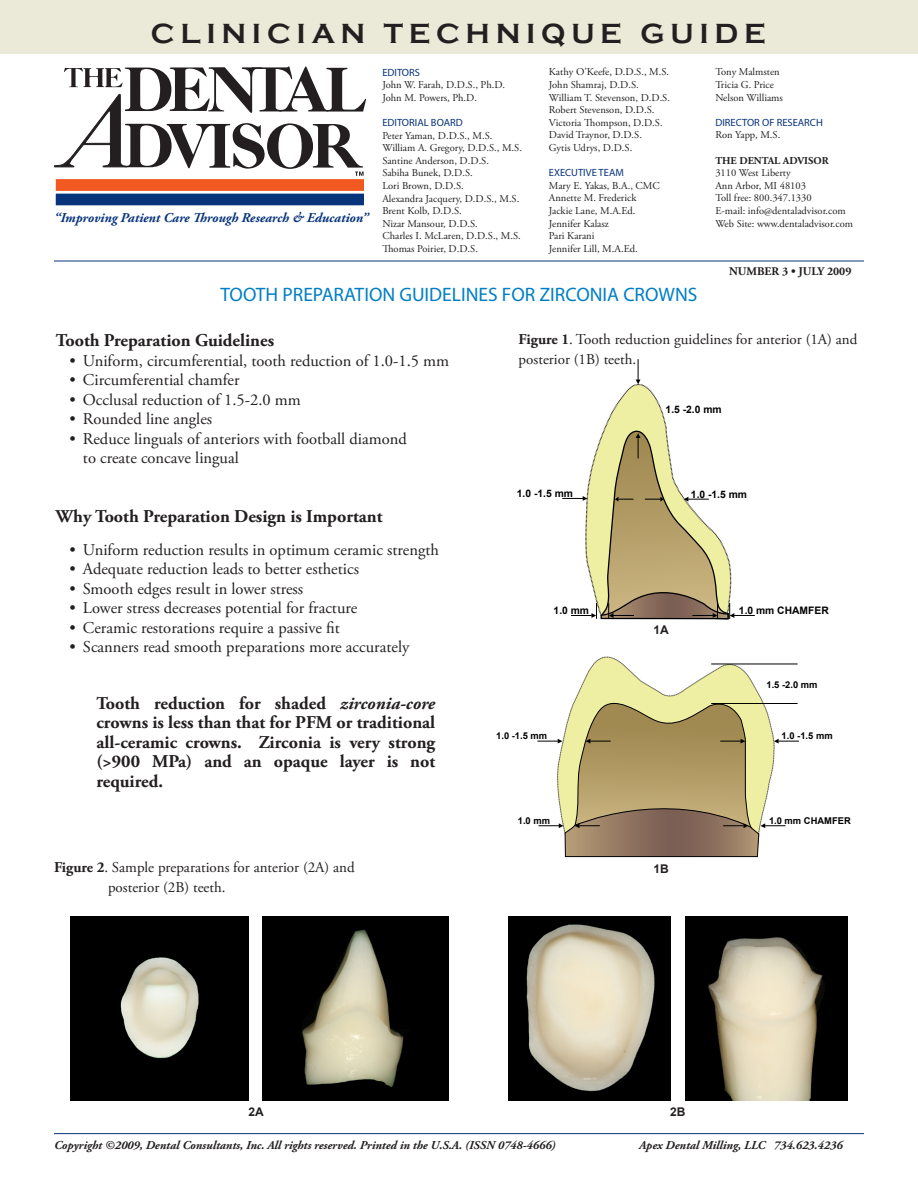
<style>
.page{position:relative;width:918px;height:1188px;background:#fff}
.page>*{position:absolute;margin:0;border:0;box-sizing:border-box;transform-origin:0 0}
.t1{font:700 28.5px "Copperplate Gothic";letter-spacing:.2em;color:#231f20}
.Main_Titles{font:19.5px "Myriad Pro";color:#007ec5}
.Body_Text{font:700 18px/19.5px "Adobe Garamond Pro";color:#231f20;text-align:justify}
.Bulleted_List{font:700 18px "Adobe Garamond Pro";color:#231f20}
.Body_Text-2{font:16.5px "Adobe Garamond Pro";color:#231f20}
.Bulleted_List-2{font:16.5px/19.5px "Adobe Garamond Pro";color:#231f20}
.Bulleted_List-3{font:15px/19.5px "Adobe Garamond Pro";color:#231f20}
.t2{font:italic 700 13.5px "Adobe Garamond Pro";color:#08347b}
.t3{font:italic 700 12px "Adobe Garamond Pro";color:#231f20}
.Body_Text-3{font:700 12px "Arial";color:#231f20}
.Table_Data_Bottom{font:700 11.7px "Adobe Garamond Pro";color:#231f20}
.t4{font:10.5px/12.6px "Adobe Garamond Pro";color:#231f20}
.t5{font:10.5px "Myriad Pro";color:#08347b}
.t6{font:700 10.5px "Adobe Garamond Pro";color:#231f20}
.t7{font:700 10.35px "Arial";color:#000}
.t8{font:700 9.3px "Arial";color:#000}
.s1{font-style:italic}
.s2{font-weight:700}
</style>
<div class="page">
<div style="left:56px;top:194px;width:307px;height:11px;background:#08347b"></div>
<div style="left:56px;top:179px;width:308px;height:12px;background:#f15921;border:1px solid #f15921"></div>
<svg style="left:54px;top:66px;width:312px;height:110px"></svg>
<div style="left:0;top:0;width:918px;height:53px;background:#ebe9d8"></div>
<hr style="left:54px;top:261px;width:810px;height:1px;background:#08347b">
<hr style="left:54px;top:1133px;width:810px;height:1px;background:#08347b">
<svg style="left:562px;top:359px;width:193px;height:261px"></svg>
<svg style="left:578px;top:656px;width:197px;height:37px"></svg>
<svg style="left:537px;top:693px;width:262px;height:164px"></svg>
<hr style="left:711px;top:664px;width:87px;height:1px;background:#000">
<hr style="left:711px;top:703px;width:87px;height:1px;background:#000">
<img style="left:508px;top:916px;width:162px;height:184px">
<img style="left:686px;top:916px;width:162px;height:184px">
<img style="left:263px;top:916px;width:186px;height:184px">
<img style="left:70px;top:916px;width:179px;height:184px">
<p class="t1" style="left:151px;top:18px;width:616px">CLINICIAN TECHNIQUE GUIDE</p>
<p class="t2" style="left:54px;top:210px;width:316px">“Improving Patient Care Through Research &amp; Education”</p>
<p class="t5" style="left:382px;top:66px;width:39px">EDITORS</p>
<p class="t4" style="left:382px;top:79px;width:124px">John W. Farah, D.D.S., Ph.D.</p>
<p class="t4" style="left:382px;top:92px;width:96px">John M. Powers, Ph.D.</p>
<p class="t5" style="left:382px;top:116px;width:82px">EDITORIAL BOARD</p>
<p class="t4" style="left:382px;top:129px;width:141px">Peter Yaman, D.D.S., M.S.<br>William A. Gregory, D.D.S., M.S.<br>Santine Anderson, D.D.S.<br>Sabiha Bunek, D.D.S.<br>Lori Brown, D.D.S.<br>Alexandra Jacquery, D.D.S., M.S.<br>Brent Kolb, D.D.S.<br>Nizar Mansour, D.D.S.<br>Charles I. McLaren, D.D.S., M.S.<br>Thomas Poirier, D.D.S.</p>
<p class="t4" style="left:549px;top:66px;width:122px">Kathy O’Keefe, D.D.S., M.S.<br>John Shamraj, D.D.S.</p>
<p class="t4" style="left:549px;top:91px;width:123px">William T. Stevenson, D.D.S.</p>
<p class="t4" style="left:549px;top:104px;width:107px">Robert Stevenson, D.D.S.</p>
<p class="t4" style="left:549px;top:117px;width:115px">Victoria Thompson, D.D.S.</p>
<p class="t4" style="left:549px;top:129px;width:95px">David Traynor, D.D.S.</p>
<p class="t4" style="left:549px;top:142px;width:85px">Gytis Udrys, D.D.S.</p>
<p class="t5" style="left:549px;top:166px;width:76px">EXECUTIVE TEAM</p>
<p class="t4" style="left:549px;top:180px;width:112px">Mary E. Yakas, B.A., CMC</p>
<p class="t4" style="left:549px;top:192px;width:89px">Annette M. Frederick</p>
<p class="t4" style="left:549px;top:205px;width:88px">Jackie Lane, M.A.Ed.</p>
<p class="t4" style="left:549px;top:217px;width:62px">Jennifer Kalasz</p>
<p class="t4" style="left:549px;top:230px;width:47px">Pari Karani</p>
<p class="t4" style="left:549px;top:243px;width:90px">Jennifer Lill, M.A.Ed.</p>
<p class="Main_Titles" style="left:220px;top:282px;width:479px">TOOTH PREPARATION GUIDELINES FOR ZIRCONIA CROWNS</p>
<p class="t4" style="left:715px;top:66px;width:66px">Tony Malmsten</p>
<p class="t4" style="left:715px;top:79px;width:60px">Tricia G. Price</p>
<p class="t4" style="left:715px;top:91px;width:69px">Nelson Williams</p>
<p class="t5" style="left:715px;top:116px;width:109px">DIRECTOR OF RESEARCH</p>
<p class="t4" style="left:715px;top:129px;width:66px">Ron Yapp, M.S.</p>
<p class="t6" style="left:715px;top:154px;width:115px">THE DENTAL ADVISOR</p>
<p class="t4" style="left:715px;top:167px;width:77px">3110 West Liberty</p>
<p class="t4" style="left:715px;top:180px;width:92px">Ann Arbor, MI 48103</p>
<p class="t4" style="left:715px;top:192px;width:98px">Toll free: 800.347.1330</p>
<p class="t4" style="left:715px;top:205px;width:132px">E-mail: info@dentaladvisor.com</p>
<p class="t4" style="left:715px;top:217px;width:139px">Web Site: www.dentaladvisor.com</p>
<p class="Table_Data_Bottom" style="left:729px;top:264px;width:124px">NUMBER 3 • JULY 2009</p>
<p class="Bulleted_List" style="left:56px;top:330px;width:220px">Tooth Preparation Guidelines</p>
<p class="Bulleted_List-2" style="left:69px;top:352px;width:381px">• Uniform, circumferential, tooth reduction of 1.0-1.5 mm</p>
<p class="Bulleted_List-2" style="left:69px;top:371px;width:172px">• Circumferential chamfer</p>
<p class="Bulleted_List-2" style="left:69px;top:391px;width:233px">• Occlusal reduction of 1.5-2.0 mm</p>
<p class="Bulleted_List-2" style="left:69px;top:410px;width:144px">• Rounded line angles</p>
<p class="Bulleted_List-2" style="left:83px;top:430px;width:325px;text-indent:-14px">• Reduce linguals of anteriors with football diamond to create concave lingual</p>
<p class="Body_Text" style="left:56px;top:507px;width:328px">Why Tooth Preparation Design is Important</p>
<p class="Body_Text-2" style="left:69px;top:540px;width:371px">• Uniform reduction results in optimum ceramic strength</p>
<p class="Body_Text-2" style="left:69px;top:559px;width:291px">• Adequate reduction leads to better esthetics</p>
<p class="Body_Text-2" style="left:69px;top:579px;width:235px">• Smooth edges result in lower stress</p>
<p class="Body_Text-2" style="left:69px;top:598px;width:289px">• Lower stress decreases potential for fracture</p>
<p class="Body_Text-2" style="left:69px;top:618px;width:272px">• Ceramic restorations require a passive fit</p>
<p class="Body_Text-2" style="left:69px;top:637px;width:341px">• Scanners read smooth preparations more accurately</p>
<p class="Body_Text" style="left:96px;top:694px;width:340px">Tooth reduction for shaded <span class="s1">zirconia-core </span>crowns is less than that for PFM or traditional all-ceramic crowns. Zirconia is very strong (&gt;900 MPa) and an opaque layer is not required.</p>
<p class="Bulleted_List-3" style="left:519px;top:330px;width:340px"><span class="s2">Figure 1</span>. Tooth reduction guidelines for anterior (1A) and posterior (1B) teeth.</p>
<p class="t7" style="left:666px;top:402px;width:58px">1.5 -2.0 mm</p>
<p class="t7" style="left:517px;top:487px;width:58px">1.0 -1.5 mm</p>
<p class="t7" style="left:691px;top:487px;width:58px">1.0 -1.5 mm</p>
<p class="t7" style="left:554px;top:604px;width:37px">1.0 mm</p>
<p class="t7" style="left:739px;top:604px;width:91px">1.0 mm CHAMFER</p>
<p class="Body_Text-3" style="left:654px;top:622px;width:17px">1A</p>
<p class="t8" style="left:766px;top:679px;width:53px">1.5 -2.0 mm</p>
<p class="t8" style="left:496px;top:730px;width:53px">1.0 -1.5 mm</p>
<p class="t8" style="left:782px;top:730px;width:53px">1.0 -1.5 mm</p>
<p class="t8" style="left:518px;top:815px;width:34px">1.0 mm</p>
<p class="t8" style="left:769px;top:815px;width:83px">1.0 mm CHAMFER</p>
<p class="Bulleted_List-3" style="left:54px;top:858px;width:302px"><span class="s2">Figure 2</span>. Sample preparations for anterior (2A) and</p>
<p class="Body_Text-3" style="left:654px;top:861px;width:17px">1B</p>
<p class="Bulleted_List-3" style="left:108px;top:878px;width:119px">posterior (2B) teeth.</p>
<p class="Body_Text-3" style="left:249px;top:1104px;width:17px">2A</p>
<p class="Body_Text-3" style="left:670px;top:1104px;width:17px">2B</p>
<p class="t3" style="left:54px;top:1139px;width:503px">Copyright ©2009, Dental Consultants, Inc. All rights reserved. Printed in the U.S.A. (ISSN 0748-4666)</p>
<p class="t3" style="left:639px;top:1139px;width:205px">Apex Dental Milling, LLC 734.623.4236</p>
</div>
